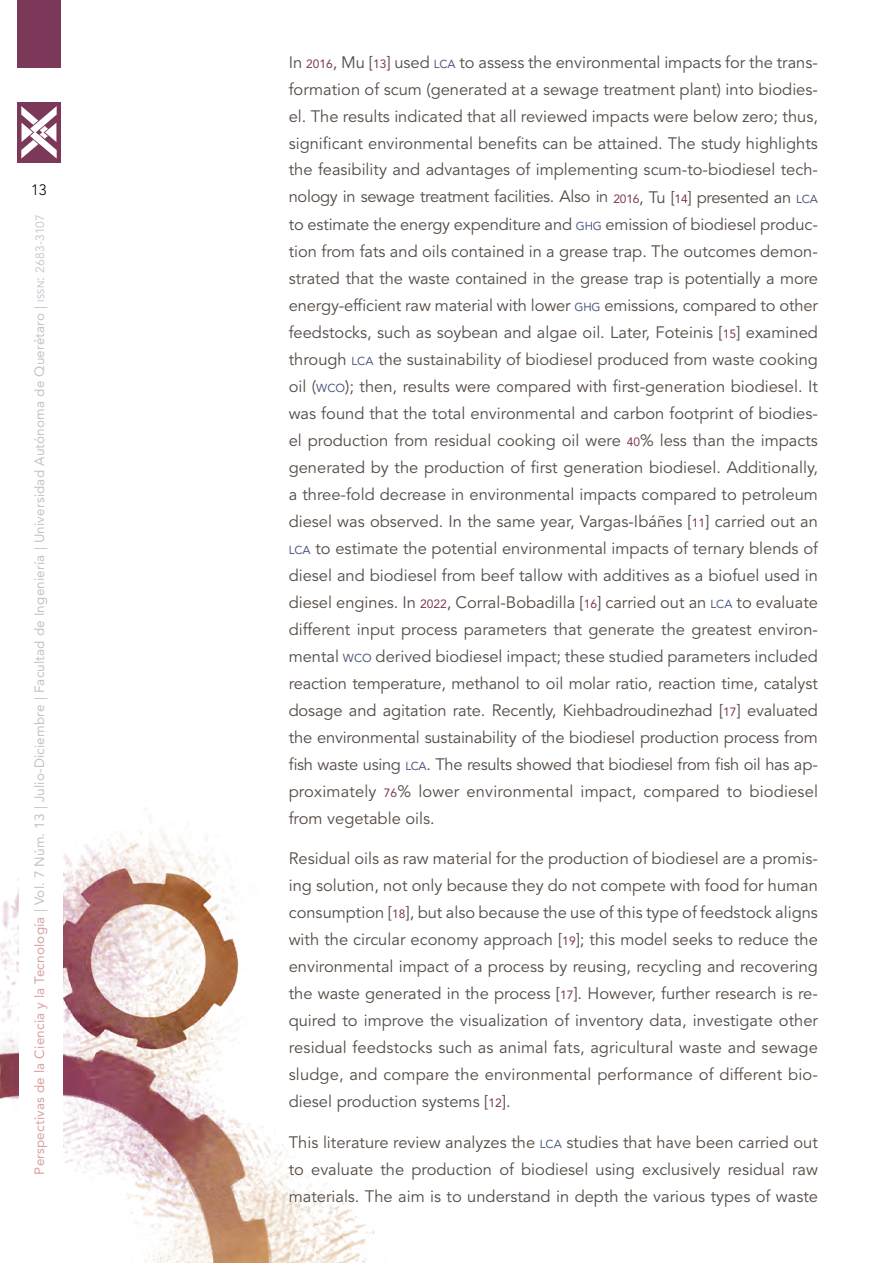
<style>
.page{position:relative;width:893px;height:1263px;background:#fff}
.page>*{position:absolute;margin:0;border:0;box-sizing:border-box;transform-origin:0 0}
.t1{font:16.5px/27px "Avenir LT Std";color:#544b45;text-align:justify}
.t2{font:300 15px "Avenir LT Std";color:#000}
.t3{font:13.5px "Avenir LT Std";letter-spacing:.015em;color:#878787}
.s1{color:#ab4641}
.s2{font-size:9.45px;color:#7a82a1}
.s3{font-size:12px}
.s4{font-size:12px;color:#7c3857}
.s5{font-size:11.55px;color:#4e5881}
</style>
<div class="page">
<div style="left:18px;top:102px;width:43px;height:60px;background:#7c3858"></div>
<div style="left:18px;top:0;width:43px;height:68px;background:#7c3858"></div>
<svg style="left:21px;top:106px;width:36px;height:53px"></svg>
<img style="left:0;top:808px;width:375px;height:455px">
<div style="left:19px;top:210px;width:44px;height:1053px;background:#fff"></div>
<p class="t2" style="left:31px;top:181px;width:17px">13</p>
<p class="t3" style="left:32px;top:1175px;width:962px;rotate:-90deg"><span class="s1">Perspectivas de la Ciencia y la Tecnología</span> | Vol. 7 Núm. 13 | Julio-Diciembre | Facultad de Ingeniería | Universidad Autónoma de Querétaro | <span class="s2">ISSN</span>: <span class="s3">2683-3107</span></p>
<p class="t1" style="left:289px;top:49px;width:531px">In <span class="s4">2016</span>, Mu [<span class="s4">13</span>] used <span class="s5">LCA</span> to assess the environmental impacts for the trans&shy;formation of scum (generated at a sewage treatment plant) into biodies&shy;el. The results indicated that all reviewed impacts were below zero; thus, significant environmental benefits can be attained. The study highlights the feasibility and advantages of implementing scum-to-biodiesel tech&shy;nology in sewage treatment facilities. Also in <span class="s4">2016</span>, Tu [<span class="s4">14</span>] presented an <span class="s5">LCA </span>to estimate the energy expenditure and <span class="s5">GHG</span> emission of biodiesel produc&shy;tion from fats and oils contained in a grease trap. The outcomes demon&shy;strated that the waste contained in the grease trap is potentially a more energy-efficient raw material with lower <span class="s5">GHG</span> emissions, compared to other feedstocks, such as soybean and algae oil. Later, Foteinis [<span class="s4">15</span>] examined through <span class="s5">LCA</span> the sustainability of biodiesel produced from waste cooking oil (<span class="s5">WCO</span>); then, results were compared with first-generation biodiesel. It was found that the total environmental and carbon footprint of biodies&shy;el production from residual cooking oil were <span class="s4">40</span>% less than the impacts generated by the production of first generation biodiesel. Additionally, a three-fold decrease in environmental impacts compared to petroleum diesel was observed. In the same year, Vargas-Ibáñes [<span class="s4">11</span>] carried out an <span class="s5">LCA</span> to estimate the potential environmental impacts of ternary blends of diesel and biodiesel from beef tallow with additives as a biofuel used in diesel engines. In <span class="s4">2022</span>, Corral-Bobadilla [<span class="s4">16</span>] carried out an <span class="s5">LCA</span> to evaluate different input process parameters that generate the greatest environ&shy;mental <span class="s5">WCO</span> derived biodiesel impact; these studied parameters included reaction temperature, methanol to oil molar ratio, reaction time, catalyst dosage and agitation rate. Recently, Kiehbadroudinezhad [<span class="s4">17</span>] evaluated the environmental sustainability of the biodiesel production process from fish waste using <span class="s5">LCA</span>. The results showed that biodiesel from fish oil has ap&shy;proximately <span class="s4">76</span>% lower environmental impact, compared to biodiesel from vegetable oils.</p>
<p class="t1" style="left:289px;top:845px;width:531px">Residual oils as raw material for the production of biodiesel are a promis&shy;ing solution, not only because they do not compete with food for human consumption [<span class="s4">18</span>], but also because the use of this type of feedstock aligns with the circular economy approach [<span class="s4">19</span>]; this model seeks to reduce the environmental impact of a process by reusing, recycling and recovering the waste generated in the process [<span class="s4">17</span>]. However, further research is re&shy;quired to improve the visualization of inventory data, investigate other residual feedstocks such as animal fats, agricultural waste and sewage sludge, and compare the environmental performance of different bio&shy;diesel production systems [<span class="s4">12</span>].</p>
<p class="t1" style="left:289px;top:1129px;width:531px">This literature review analyzes the <span class="s5">LCA</span> studies that have been carried out to evaluate the production of biodiesel using exclusively residual raw materials. The aim is to understand in depth the various types of waste</p>
</div>
